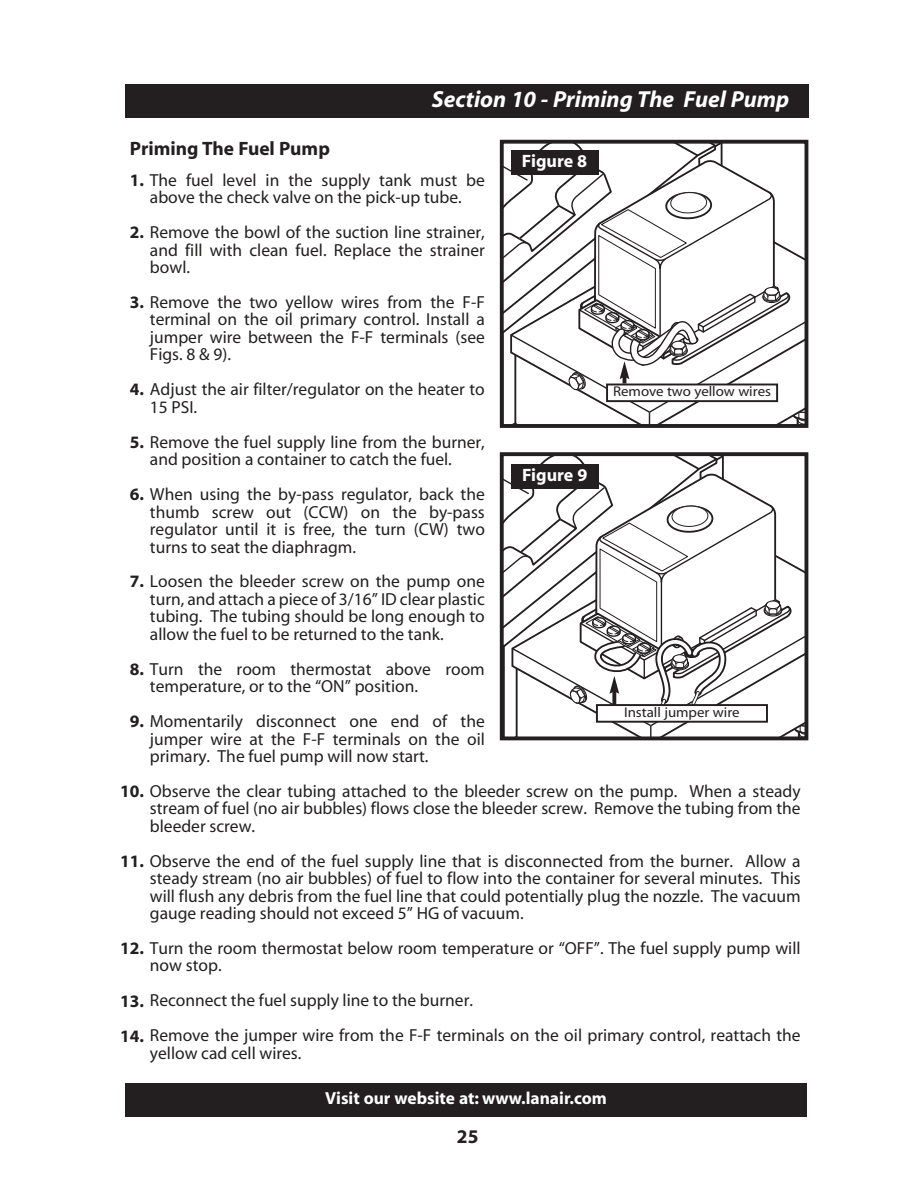
<style>
.page{position:relative;width:918px;height:1188px;background:#fff}
.page>*{position:absolute;margin:0;border:0;box-sizing:border-box;transform-origin:0 0}
.t1{font:italic 700 23.25px "Myriad";color:#fff}
.t2{font:700 19.35px "Myriad";color:#231f20}
.t3{font:700 18px "Myriad";color:#fff}
.t4{font:17.4px/17.4px "Myriad";color:#221f1f;text-align:justify}
.t5{font:700 17.4px "Myriad";color:#fff}
.t6{font:14.1px "Myriad";color:#231f20;scale:1.05 1}
.s1{font-weight:700}
</style>
<div class="page">
<div style="left:125px;top:85px;width:683px;height:33px;background:#231f20"></div>
<div style="left:125px;top:1083px;width:682px;height:33px;background:#231f20"></div>
<div style="left:500px;top:140px;width:308px;height:288px;border:4px solid #231f20"></div>
<svg style="left:502px;top:142px;width:304px;height:285px"></svg>
<div style="left:500px;top:452px;width:308px;height:288px;border:4px solid #231f20"></div>
<svg style="left:502px;top:454px;width:304px;height:285px"></svg>
<div style="left:597px;top:705px;width:170px;height:17px;background:#fff"></div>
<div style="left:596px;top:704px;width:172px;height:19px;border:2px solid #231f20"></div>
<h1 class="t1" style="left:432px;top:91px;width:359px">Section 10 - Priming The Fuel Pump</h1>
<p class="t2" style="left:130px;top:141px;width:202px">Priming The Fuel Pump</p>
<p class="t4" style="left:130px;top:172px;width:357px"><span class="s1">1.</span> The fuel level in the supply tank must be</p>
<p class="t4" style="left:130px;top:225px;width:357px"><span class="s1">2.</span> Remove the bowl of the suction line strainer,</p>
<p class="t3" style="left:522px;top:154px;width:67px">Figure 8</p>
<p class="t4" style="left:150px;top:190px;width:313px">above the check valve on the pick-up tube.</p>
<p class="t4" style="left:150px;top:242px;width:336px">and fill with clean fuel. Replace the strainer bowl.</p>
<p class="t4" style="left:150px;top:312px;width:336px">terminal on the oil primary control. Install a jumper wire between the F-F terminals (see Figs. 8 &amp; 9).</p>
<p class="t4" style="left:150px;top:400px;width:49px">15 PSI.</p>
<p class="t4" style="left:150px;top:452px;width:303px">and position a container to catch the fuel.</p>
<p class="t4" style="left:150px;top:504px;width:336px">thumb screw out (CCW) on the by-pass regulator until it is free, the turn (CW) two turns to seat the diaphragm.</p>
<p class="t4" style="left:150px;top:592px;width:336px">turn, and attach a piece of 3/16” ID clear plastic tubing. The tubing should be long enough to allow the fuel to be returned to the tank.</p>
<p class="t4" style="left:150px;top:679px;width:270px">temperature, or to the “ON” position.</p>
<p class="t4" style="left:150px;top:732px;width:336px">jumper wire at the F-F terminals on the oil primary. The fuel pump will now start.</p>
<p class="t4" style="left:150px;top:801px;width:652px">stream of fuel (no air bubbles) flows close the bleeder screw. Remove the tubing from the bleeder screw.</p>
<p class="t4" style="left:150px;top:871px;width:652px">steady stream (no air bubbles) of fuel to flow into the container for several minutes. This will flush any debris from the fuel line that could potentially plug the nozzle. The vacuum gauge reading should not exceed 5” HG of vacuum.</p>
<p class="t4" style="left:150px;top:958px;width:73px">now stop.</p>
<p class="t4" style="left:130px;top:295px;width:357px"><span class="s1">3.</span> Remove the two yellow wires from the F-F</p>
<p class="t4" style="left:130px;top:382px;width:357px"><span class="s1">4.</span> Adjust the air filter/regulator on the heater to</p>
<p class="t4" style="left:130px;top:435px;width:357px"><span class="s1">5.</span> Remove the fuel supply line from the burner,</p>
<p class="t4" style="left:130px;top:487px;width:357px"><span class="s1">6.</span> When using the by-pass regulator, back the</p>
<p class="t6" style="left:613px;top:386px;width:152px">Remove two yellow wires</p>
<p class="t3" style="left:522px;top:468px;width:67px">Figure 9</p>
<p class="t4" style="left:130px;top:574px;width:357px"><span class="s1">7.</span> Loosen the bleeder screw on the pump one</p>
<p class="t4" style="left:130px;top:662px;width:357px"><span class="s1">8.</span> Turn the room thermostat above room</p>
<p class="t4" style="left:130px;top:714px;width:357px"><span class="s1">9.</span> Momentarily disconnect one end of the</p>
<p class="t6" style="left:624px;top:707px;width:112px">Install jumper wire</p>
<p class="t4" style="left:120px;top:784px;width:682px"><span class="s1">10.</span> Observe the clear tubing attached to the bleeder screw on the pump. When a steady</p>
<p class="t4" style="left:120px;top:853px;width:682px"><span class="s1">11.</span> Observe the end of the fuel supply line that is disconnected from the burner. Allow a</p>
<p class="t4" style="left:120px;top:941px;width:682px"><span class="s1">12.</span> Turn the room thermostat below room temperature or “OFF”. The fuel supply pump will</p>
<p class="t4" style="left:120px;top:993px;width:354px"><span class="s1">13.</span> Reconnect the fuel supply line to the burner.</p>
<p class="t4" style="left:120px;top:1028px;width:682px"><span class="s1">14.</span> Remove the jumper wire from the F-F terminals on the oil primary control, reattach the</p>
<p class="t4" style="left:150px;top:1046px;width:153px">yellow cad cell wires.</p>
<p class="t5" style="left:325px;top:1092px;width:283px">Visit our website at: www.lanair.com</p>
<p class="t2" style="left:457px;top:1130px;width:23px">25</p>
</div>
